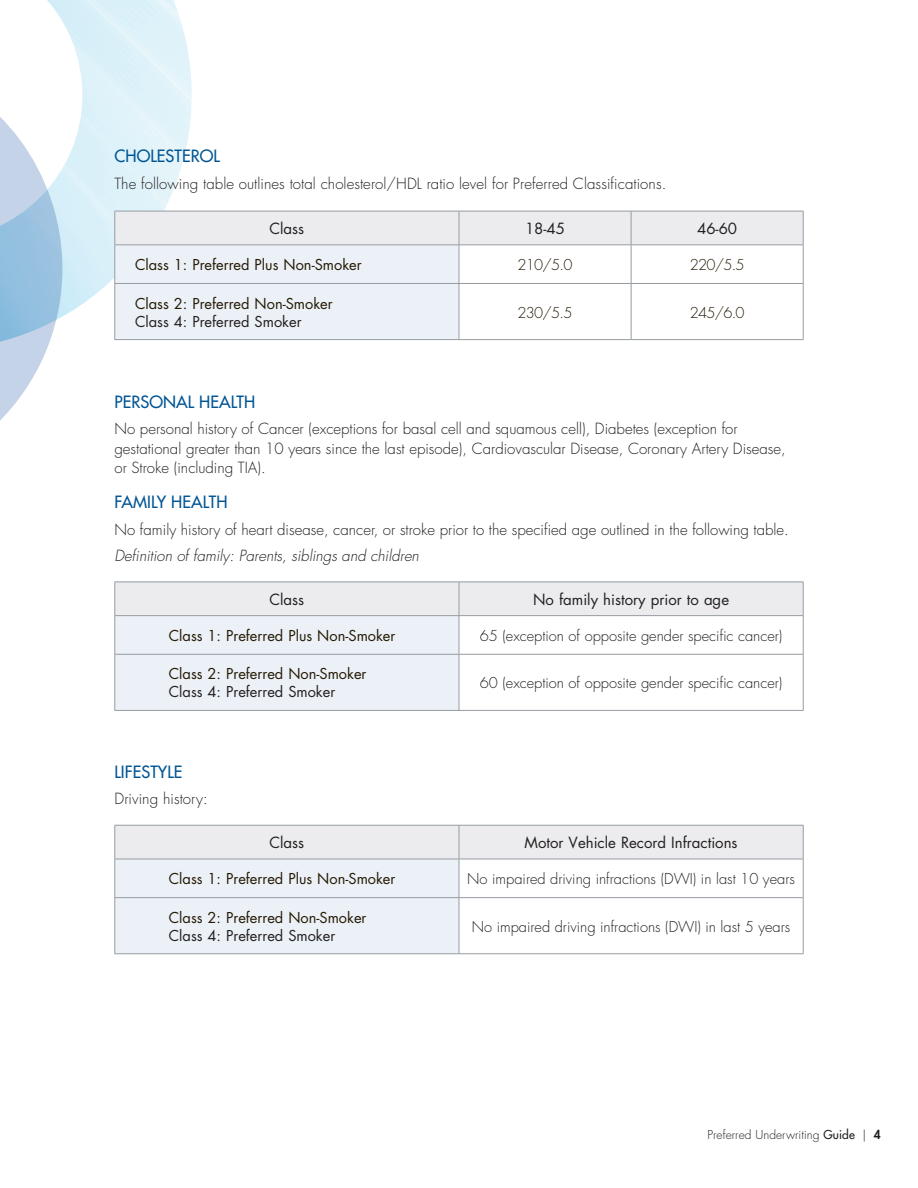
<style>
.page{position:relative;width:918px;height:1188px;background:#fff}
.page>*{position:absolute;margin:0;border:0;box-sizing:border-box;transform-origin:0 0}
.t1{font:500 16.5px "Futura Std";letter-spacing:.005em;color:#005595}
.t2{font:300 15px/19.5px "Futura Std";color:#231f20}
.t3{font:15px "Futura Std";color:#231f20}
.t4{font:italic 300 15px "Futura Std";color:#231f20}
.t5{font:300 14.7px "Futura Std";color:#231f20}
.t6{font:14.7px "Futura Std";color:#251a05}
.t7{font:14.7px "Futura Std";color:#231f20}
.t8{font:300 14.7px "Futura Std";letter-spacing:-.05em;color:#251a05}
.t9{font:300 12px "Futura Std";letter-spacing:.005em;color:#231f20}
.s1{font-weight:500}
.s2{font-weight:800}
</style>
<div class="page">
<img style="left:47px;top:0;width:145px;height:341px">
<svg style="left:0;top:53px;width:64px;height:368px"></svg>
<svg style="left:115px;top:212px;width:688px;height:127px"></svg>
<hr style="left:114px;top:211px;width:345px;height:1px;background:#959ca1">
<hr style="left:114px;top:211px;width:1px;height:34px;background:#959ca1">
<hr style="left:459px;top:211px;width:172px;height:1px;background:#959ca1">
<hr style="left:459px;top:211px;width:1px;height:34px;background:#959ca1">
<hr style="left:631px;top:211px;width:173px;height:1px;background:#959ca1">
<hr style="left:631px;top:211px;width:1px;height:34px;background:#959ca1">
<hr style="left:803px;top:211px;width:1px;height:34px;background:#959ca1">
<hr style="left:114px;top:245px;width:345px;height:1px;background:#959ca1">
<hr style="left:114px;top:245px;width:1px;height:38px;background:#959ca1">
<hr style="left:459px;top:245px;width:172px;height:1px;background:#959ca1">
<hr style="left:459px;top:245px;width:1px;height:38px;background:#959ca1">
<hr style="left:631px;top:245px;width:173px;height:1px;background:#959ca1">
<hr style="left:631px;top:245px;width:1px;height:38px;background:#959ca1">
<hr style="left:803px;top:245px;width:1px;height:38px;background:#959ca1">
<hr style="left:114px;top:283px;width:345px;height:1px;background:#959ca1">
<hr style="left:114px;top:284px;width:1px;height:55px;background:#959ca1">
<hr style="left:459px;top:283px;width:172px;height:1px;background:#959ca1">
<hr style="left:459px;top:284px;width:1px;height:55px;background:#959ca1">
<hr style="left:631px;top:283px;width:173px;height:1px;background:#959ca1">
<hr style="left:631px;top:284px;width:1px;height:55px;background:#959ca1">
<hr style="left:803px;top:284px;width:1px;height:55px;background:#959ca1">
<hr style="left:114px;top:339px;width:345px;height:1px;background:#959ca1">
<hr style="left:459px;top:339px;width:172px;height:1px;background:#959ca1">
<hr style="left:631px;top:339px;width:173px;height:1px;background:#959ca1">
<svg style="left:115px;top:583px;width:688px;height:127px"></svg>
<hr style="left:114px;top:582px;width:345px;height:1px;background:#959ca1">
<hr style="left:114px;top:582px;width:1px;height:33px;background:#959ca1">
<hr style="left:459px;top:582px;width:345px;height:1px;background:#959ca1">
<hr style="left:459px;top:582px;width:1px;height:33px;background:#959ca1">
<hr style="left:803px;top:582px;width:1px;height:33px;background:#959ca1">
<hr style="left:114px;top:615px;width:345px;height:1px;background:#959ca1">
<hr style="left:114px;top:616px;width:1px;height:38px;background:#959ca1">
<hr style="left:459px;top:615px;width:345px;height:1px;background:#959ca1">
<hr style="left:459px;top:616px;width:1px;height:38px;background:#959ca1">
<hr style="left:803px;top:616px;width:1px;height:38px;background:#959ca1">
<hr style="left:114px;top:654px;width:345px;height:1px;background:#959ca1">
<hr style="left:114px;top:655px;width:1px;height:55px;background:#959ca1">
<hr style="left:459px;top:654px;width:345px;height:1px;background:#959ca1">
<hr style="left:459px;top:655px;width:1px;height:55px;background:#959ca1">
<hr style="left:803px;top:655px;width:1px;height:55px;background:#959ca1">
<hr style="left:114px;top:710px;width:345px;height:1px;background:#959ca1">
<hr style="left:459px;top:710px;width:345px;height:1px;background:#959ca1">
<svg style="left:115px;top:826px;width:688px;height:127px"></svg>
<hr style="left:114px;top:825px;width:345px;height:1px;background:#959ca1">
<hr style="left:114px;top:826px;width:1px;height:33px;background:#959ca1">
<hr style="left:459px;top:825px;width:345px;height:1px;background:#959ca1">
<hr style="left:459px;top:826px;width:1px;height:33px;background:#959ca1">
<hr style="left:803px;top:826px;width:1px;height:33px;background:#959ca1">
<hr style="left:114px;top:859px;width:345px;height:1px;background:#959ca1">
<hr style="left:114px;top:859px;width:1px;height:38px;background:#959ca1">
<hr style="left:459px;top:859px;width:345px;height:1px;background:#959ca1">
<hr style="left:459px;top:859px;width:1px;height:38px;background:#959ca1">
<hr style="left:803px;top:859px;width:1px;height:38px;background:#959ca1">
<hr style="left:114px;top:897px;width:345px;height:1px;background:#959ca1">
<hr style="left:114px;top:898px;width:1px;height:55px;background:#959ca1">
<hr style="left:459px;top:897px;width:345px;height:1px;background:#959ca1">
<hr style="left:459px;top:898px;width:1px;height:55px;background:#959ca1">
<hr style="left:803px;top:898px;width:1px;height:55px;background:#959ca1">
<hr style="left:114px;top:953px;width:345px;height:1px;background:#959ca1">
<hr style="left:459px;top:953px;width:345px;height:1px;background:#959ca1">
<p class="t1" style="left:114px;top:146px;width:107px">CHOLESTEROL</p>
<p class="t2" style="left:114px;top:174px;width:553px">The following table outlines total cholesterol/HDL ratio level for Preferred Classifications.</p>
<p class="t3" style="left:269px;top:219px;width:36px">Class</p>
<p class="t3" style="left:525px;top:219px;width:42px">18-45</p>
<p class="t3" style="left:697px;top:219px;width:42px">46-60</p>
<p class="t6" style="left:135px;top:255px;width:228px">Class 1: Preferred Plus Non-Smoker</p>
<p class="t8" style="left:518px;top:256px;width:56px">210/5.0</p>
<p class="t8" style="left:690px;top:256px;width:56px">220/5.5</p>
<p class="t6" style="left:135px;top:294px;width:199px">Class 2: Preferred Non-Smoker</p>
<p class="t7" style="left:135px;top:312px;width:168px">Class 4: Preferred Smoker</p>
<p class="t8" style="left:518px;top:303px;width:56px">230/5.5</p>
<p class="t8" style="left:690px;top:303px;width:56px">245/6.0</p>
<p class="t1" style="left:114px;top:391px;width:142px">PERSONAL HEALTH</p>
<p class="t2" style="left:114px;top:419px;width:673px">No personal history of Cancer (exceptions for basal cell and squamous cell), Diabetes (exception for gestational greater than 10 years since the last episode), Cardiovascular Disease, Coronary Artery Disease, or Stroke (including TIA).</p>
<p class="t1" style="left:114px;top:492px;width:115px">FAMILY HEALTH</p>
<p class="t2" style="left:114px;top:520px;width:676px">No family history of heart disease, cancer, or stroke prior to the specified age outlined in the following table.</p>
<p class="t4" style="left:114px;top:546px;width:306px">Definition of family: Parents, siblings and children</p>
<p class="t3" style="left:269px;top:590px;width:36px">Class</p>
<p class="t3" style="left:533px;top:590px;width:198px">No family history prior to age</p>
<p class="t6" style="left:169px;top:626px;width:228px">Class 1: Preferred Plus Non-Smoker</p>
<p class="t5" style="left:480px;top:627px;width:304px">65 (exception of opposite gender specific cancer)</p>
<p class="t6" style="left:169px;top:665px;width:199px">Class 2: Preferred Non-Smoker</p>
<p class="t7" style="left:169px;top:683px;width:168px">Class 4: Preferred Smoker</p>
<p class="t5" style="left:480px;top:674px;width:304px">60 (exception of opposite gender specific cancer)</p>
<p class="t1" style="left:114px;top:761px;width:70px">LIFESTYLE</p>
<p class="t2" style="left:114px;top:789px;width:95px">Driving history:</p>
<p class="t3" style="left:269px;top:833px;width:36px">Class</p>
<p class="t3" style="left:525px;top:833px;width:214px">Motor Vehicle Record Infractions</p>
<p class="t6" style="left:169px;top:870px;width:228px">Class 1: Preferred Plus Non-Smoker</p>
<p class="t5" style="left:467px;top:870px;width:329px">No impaired driving infractions (DWI) in last 10 years</p>
<p class="t6" style="left:169px;top:908px;width:199px">Class 2: Preferred Non-Smoker</p>
<p class="t7" style="left:169px;top:926px;width:168px">Class 4: Preferred Smoker</p>
<p class="t5" style="left:472px;top:917px;width:320px">No impaired driving infractions (DWI) in last 5 years</p>
<p class="t9" style="left:707px;top:1127px;width:175px">Preferred Underwriting <span class="s1">Guide</span> | <span class="s2">4</span></p>
</div>
